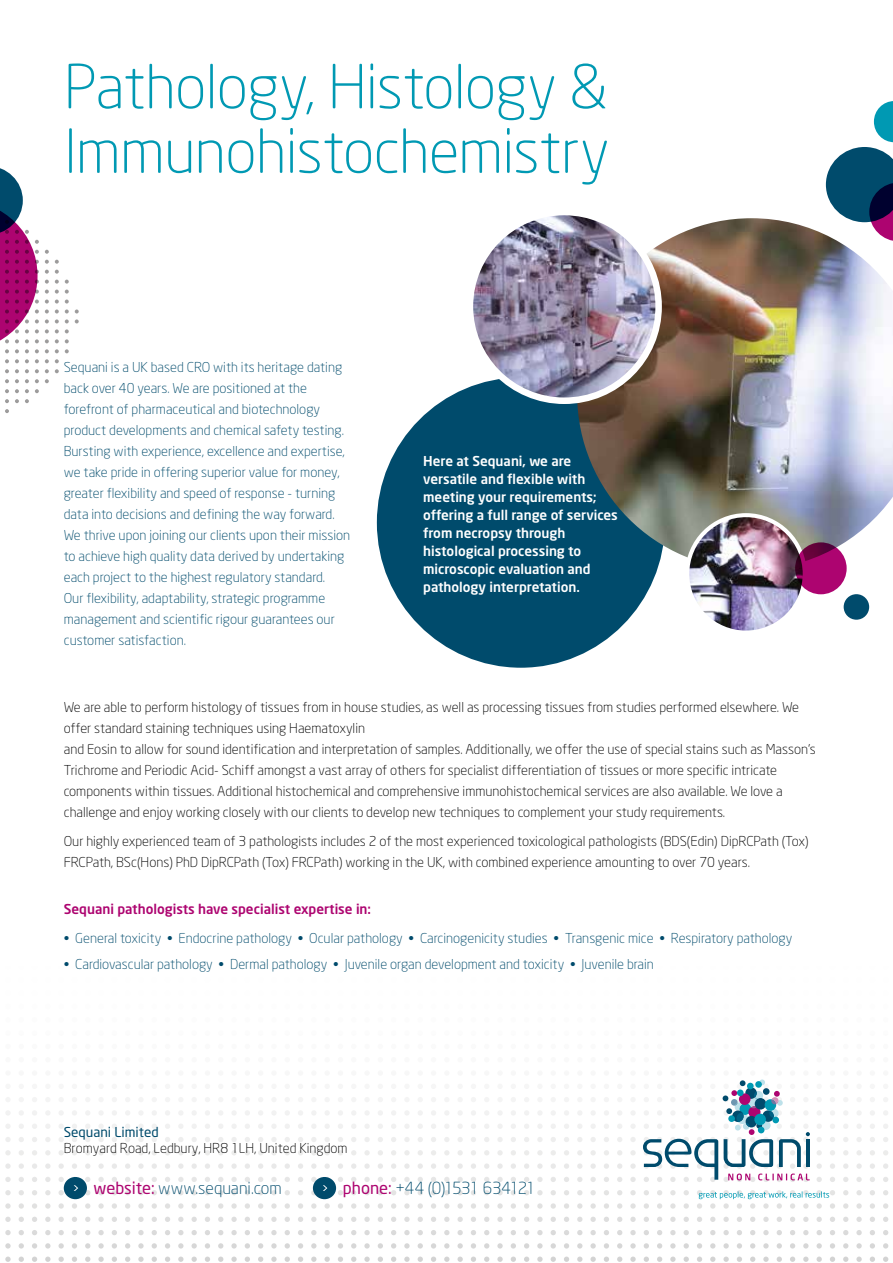
<style>
.page{position:relative;width:893px;height:1263px;background:#fff}
.page>*{position:absolute;margin:0;border:0;box-sizing:border-box;transform-origin:0 0}
.t1{font:300 60px/64.5px "Neo Sans";letter-spacing:-.015em;color:#0099b3}
.t2{font:300 16.5px "Neo Sans";color:#004b6c}
.t3{font:300 16.5px "Neo Sans";letter-spacing:-.06em;color:#004b6c}
.t4{font:300 13.5px/21px "Neo Sans";color:#000}
.t5{font:300 13.5px/21px "Neo Sans";color:#004b6c}
.t6{font:500 13.5px/18px "Neo Sans";color:#fff}
.t7{font:500 13.5px "Neo Sans";color:#ad0470}
.t8{font:13.5px "Neo Sans";color:#004b6c}
.s1{font-weight:400;color:#ad0470}
</style>
<div class="page">
<svg style="left:0;top:168px;width:79px;height:245px"></svg>
<div style="left:377px;top:377px;width:288px;height:291px;background:#004b6c;border-radius:50%"></div>
<img style="left:577px;top:218px;width:316px;height:352px">
<svg style="left:826px;top:101px;width:67px;height:140px"></svg>
<img style="left:470px;top:212px;width:189px;height:189px;border-radius:94px">
<div style="left:467px;top:209px;width:195px;height:195px;border:6px solid #fff;border-radius:50%"></div>
<img style="left:687px;top:515px;width:118px;height:117px;border-radius:58px">
<div style="left:685px;top:513px;width:122px;height:122px;border:4px solid #fff;border-radius:50%"></div>
<div style="left:844px;top:594px;width:25px;height:26px;background:#004b6c;border-radius:50%"></div>
<svg style="left:795px;top:542px;width:52px;height:52px;background:#980763"></svg>
<svg style="left:699px;top:1191px;width:130px;height:8px"></svg>
<svg style="left:643px;top:1079px;width:167px;height:101px"></svg>
<div style="left:313px;top:1177px;width:23px;height:22px;background:#004b6c;border-radius:50%"></div>
<svg style="left:323px;top:1185px;width:4px;height:6px"></svg>
<div style="left:64px;top:1177px;width:23px;height:22px;background:#004b6c;border-radius:50%"></div>
<svg style="left:74px;top:1185px;width:4px;height:6px"></svg>
<h1 class="t1" style="left:64px;top:54px;width:547px">Pathology, Histology &amp;<br>Immunohistochemistry</h1>
<p class="t5" style="left:64px;top:356px;width:288px">Sequani is a UK based CRO with its heritage dating back over 40 years. We are positioned at the forefront of pharmaceutical and biotechnology product developments and chemical safety testing.<br>Bursting with experience, excellence and expertise, we take pride in offering superior value for money, greater flexibility and speed of response - turning data into decisions and defining the way forward.<br>We thrive upon joining our clients upon their mission to achieve high quality data derived by undertaking each project to the highest regulatory standard.<br>Our flexibility, adaptability, strategic programme management and scientific rigour guarantees our customer satisfaction.</p>
<p class="t6" style="left:423px;top:451px;width:196px">Here at Sequani, we are versatile and flexible with meeting your requirements; offering a full range of services from necropsy through histological processing to microscopic evaluation and pathology interpretation.</p>
<p class="t4" style="left:64px;top:696px;width:753px">We are able to perform histology of tissues from in house studies, as well as processing tissues from studies performed elsewhere. We offer standard staining techniques using Haematoxylin<br>and Eosin to allow for sound identification and interpretation of samples. Additionally, we offer the use of special stains such as Masson’s Trichrome and Periodic Acid- Schiff amongst a vast array of others for specialist differentiation of tissues or more specific intricate components within tissues. Additional histochemical and comprehensive immunohistochemical services are also available. We love a challenge and enjoy working closely with our clients to develop new techniques to complement your study requirements.</p>
<p class="t4" style="left:64px;top:831px;width:746px">Our highly experienced team of 3 pathologists includes 2 of the most experienced toxicological pathologists (BDS(Edin) DipRCPath (Tox)<br>FRCPath, BSc(Hons) PhD DipRCPath (Tox) FRCPath) working in the UK, with combined experience amounting to over 70 years.</p>
<p class="t7" style="left:64px;top:900px;width:309px">Sequani pathologists have specialist expertise in:</p>
<p class="t5" style="left:64px;top:928px;width:730px">• General toxicity • Endocrine pathology • Ocular pathology • Carcinogenicity studies • Transgenic mice • Respiratory pathology</p>
<p class="t5" style="left:64px;top:953px;width:592px">• Cardiovascular pathology • Dermal pathology • Juvenile organ development and toxicity • Juvenile brain</p>
<p class="t8" style="left:64px;top:1124px;width:97px">Sequani Limited</p>
<p class="t4" style="left:64px;top:1138px;width:285px">Bromyard Road, Ledbury, HR8 1LH, United Kingdom</p>
<p class="t2" style="left:94px;top:1178px;width:190px"><span class="s1">website:</span> www.sequani.com</p>
<p class="t3" style="left:343px;top:1178px;width:195px"><span class="s1">phone:</span> +44 (0)1531 634121</p>
</div>
